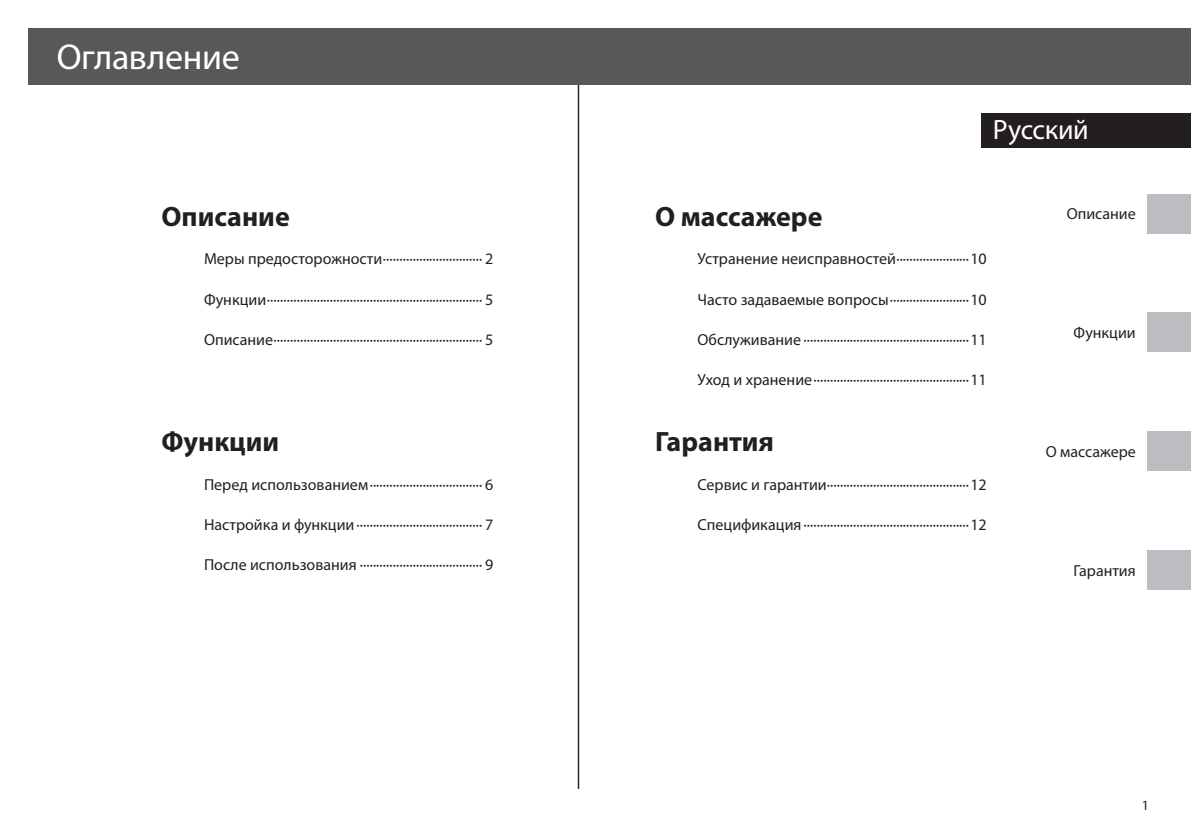
<style>
.page{position:relative;width:1191px;height:840px;background:#fff}
.page>*{position:absolute;margin:0;border:0;box-sizing:border-box;transform-origin:0 0}
.t1{font:36px "Myriad Pro";letter-spacing:-.01em;color:#fff}
.t2{font:700 28px "Myriad Pro";color:#231f20}
.t3{font:28px "Myriad Pro";letter-spacing:-.015em;color:#fff}
.t4{font:16px "Myriad Pro";color:#231f20}
.t5{font:14px "Myriad Pro";color:#231f20}
</style>
<div class="page">
<hr style="left:578px;top:75px;width:1px;height:713px;background:#231f20">
<div style="left:28px;top:28px;width:1163px;height:57px;background:#57585a"></div>
<div style="left:1147px;top:194px;width:44px;height:39px;background:#bcbdc0"></div>
<div style="left:1147px;top:549px;width:44px;height:40px;background:#bcbdc0"></div>
<div style="left:1147px;top:431px;width:44px;height:39px;background:#bcbdc0"></div>
<div style="left:1147px;top:312px;width:44px;height:40px;background:#bcbdc0"></div>
<div style="left:981px;top:113px;width:210px;height:34px;background:#231f20"></div>
<h1 class="t1" style="left:57px;top:35px;width:185px">Оглавление</h1>
<h2 class="t3" style="left:993px;top:113px;width:97px">Русский</h2>
<h2 class="t2" style="left:161px;top:199px;width:130px">Описание</h2>
<h2 class="t2" style="left:655px;top:199px;width:169px">О массажере</h2>
<p class="t4" style="left:1066px;top:203px;width:71px">Описание</p>
<p class="t4" style="left:204px;top:249px;width:291px">Меры предосторожности······························ 2</p>
<p class="t4" style="left:204px;top:289px;width:291px">Функции································································· 5</p>
<p class="t4" style="left:204px;top:329px;width:291px">Описание······························································· 5</p>
<p class="t4" style="left:697px;top:249px;width:291px">Устранение неисправностей······················10</p>
<p class="t4" style="left:697px;top:289px;width:291px">Часто задаваемые вопросы························10</p>
<p class="t4" style="left:697px;top:329px;width:291px">Обслуживание ··················································11</p>
<p class="t4" style="left:697px;top:369px;width:291px">Уход и хранение···············································11</p>
<p class="t4" style="left:1073px;top:322px;width:64px">Функции</p>
<h2 class="t2" style="left:161px;top:422px;width:119px">Функции</h2>
<h2 class="t2" style="left:655px;top:422px;width:121px">Гарантия</h2>
<p class="t4" style="left:1045px;top:441px;width:92px">О массажере</p>
<p class="t4" style="left:204px;top:474px;width:291px">Перед использованием·································· 6</p>
<p class="t4" style="left:204px;top:514px;width:291px">Настройка и функции······································ 7</p>
<p class="t4" style="left:204px;top:554px;width:291px">После использования ····································· 9</p>
<p class="t4" style="left:697px;top:474px;width:291px">Сервис и гарантии···········································12</p>
<p class="t4" style="left:697px;top:514px;width:291px">Спецификация ··················································12</p>
<p class="t4" style="left:1073px;top:560px;width:64px">Гарантия</p>
<p class="t5" style="left:1142px;top:796px;width:9px">1</p>
</div>
